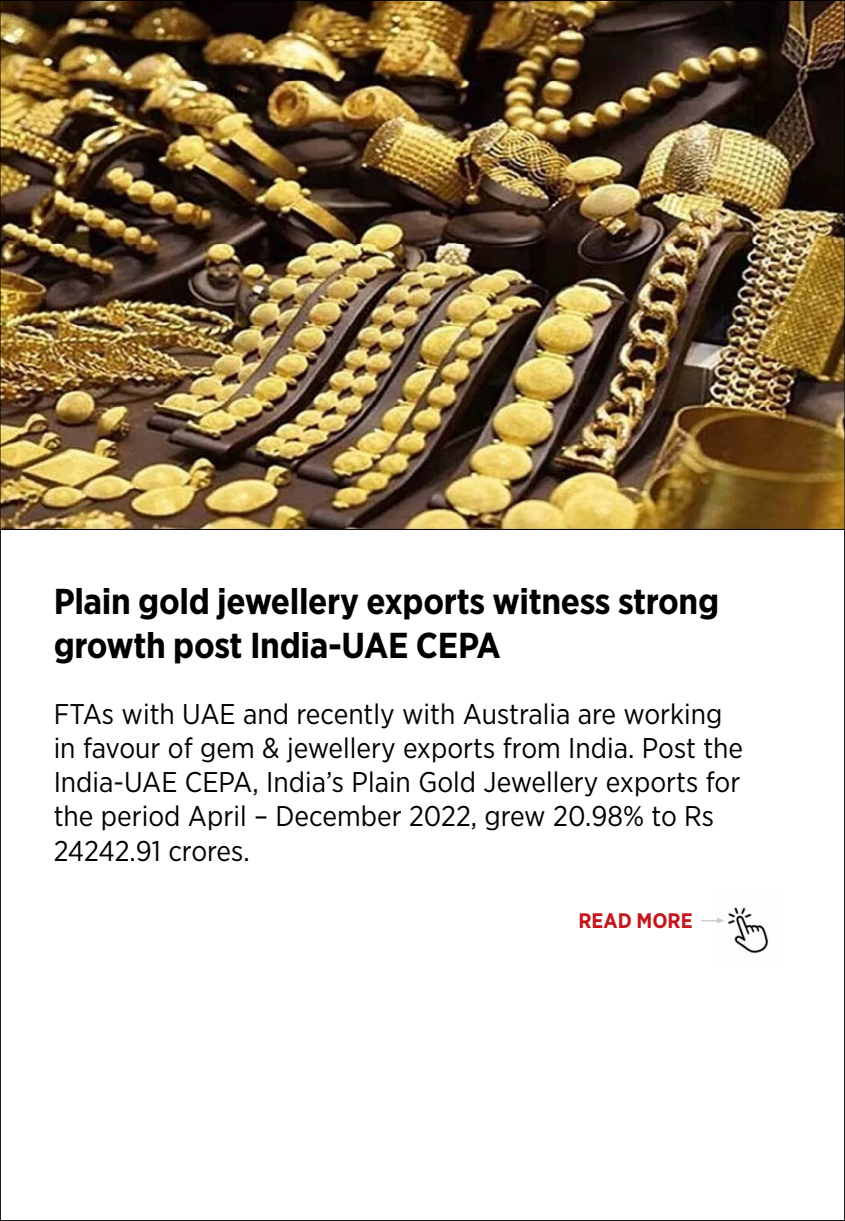
<style>
.page{position:relative;width:845px;height:1221px;background:#fff}
.page>*{position:absolute;margin:0;border:0;box-sizing:border-box;transform-origin:0 0}
.t1{font:700 36px/43.2px "Gotham Narrow";letter-spacing:-.01em;color:#000}
.t2{font:28.5px/34.2px "Gotham Narrow";color:#000}
.t3{font:700 21px "Gotham Narrow";color:#c4161c}
</style>
<div class="page">
<img style="left:717px;top:907px;width:52px;height:47px">
<svg style="left:701px;top:917px;width:23px;height:6px"></svg>
<img style="left:2px;top:2px;width:840px;height:526px">
<p class="t1" style="left:54px;top:580px;width:666px">Plain gold jewellery exports witness strong growth post India-UAE CEPA</p>
<p class="t2" style="left:54px;top:696px;width:690px">FTAs with UAE and recently with Australia are working in favour of gem &amp; jewellery exports from India. Post the India-UAE CEPA, India’s Plain Gold Jewellery exports for the period April – December 2022, grew 20.98% to Rs 24242.91 crores.</p>
<p class="t3" style="left:578px;top:907px;width:116px">READ MORE</p>
</div>
